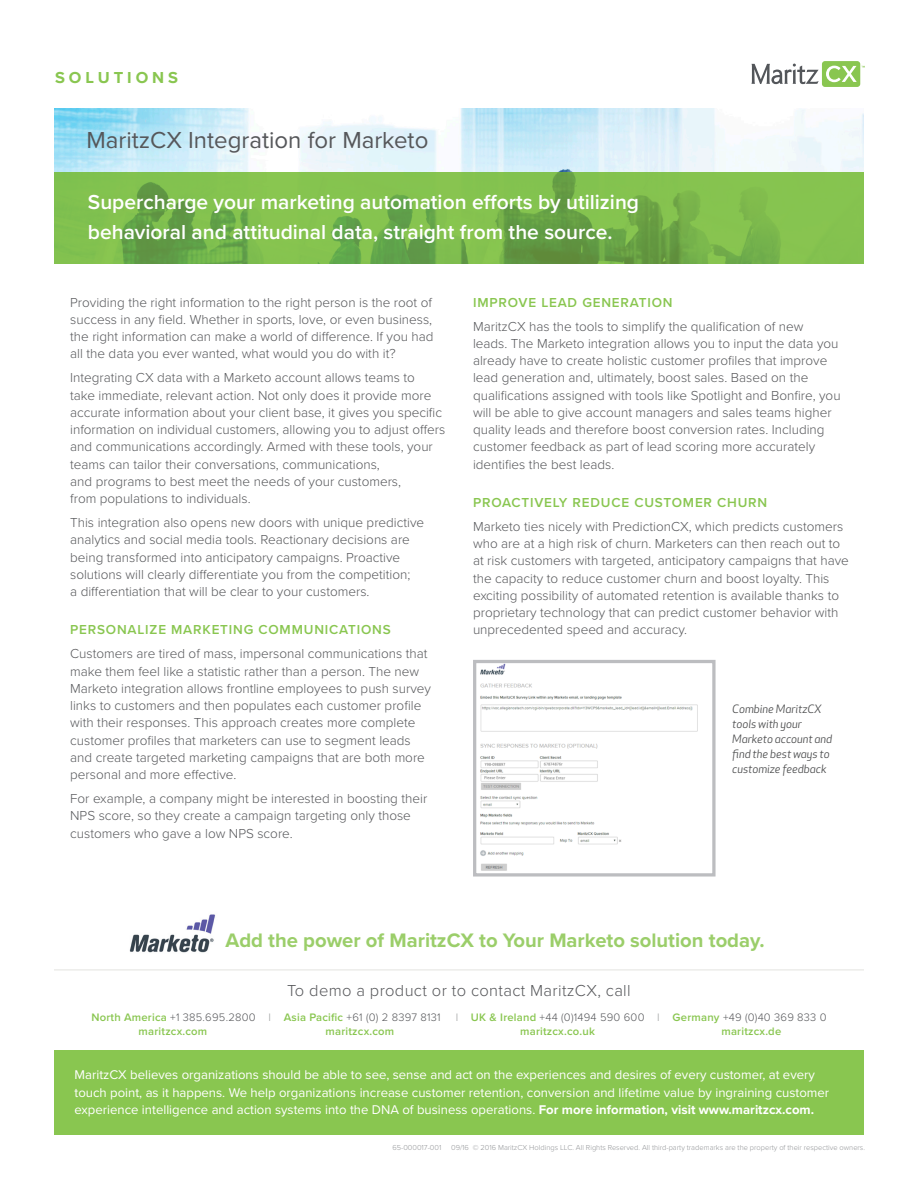
<style>
.page{position:relative;width:918px;height:1188px;background:#fff}
.page>*{position:absolute;margin:0;border:0;box-sizing:border-box;transform-origin:0 0}
.t1{font:24px "Proxima Nova";color:#56575a}
.t2{font:600 21px/30px "Proxima Nova";color:#fff}
.t3{font:700 20.25px "Proxima Nova";color:#9bce6a}
.t4{font:300 16.5px "Proxima Nova";letter-spacing:.02em;color:#56575a}
.t5{font:700 16.5px "Proxima Nova";letter-spacing:.24em;color:#89c650}
.Body{font:300 13.5px/17.2px "Proxima Nova";color:#56575a}
.t6{font:600 13.5px "Proxima Nova";letter-spacing:.06em;color:#89c650}
.Body-2{font:13.2px/17.2px "Proxima Nova";color:#fff}
.t7{font:600 12px "Proxima Nova";letter-spacing:.18em;color:#fff}
.t8{font:300 11.25px "Proxima Nova";letter-spacing:.02em;color:#56575a}
.t9{font:italic 11.25px/15px "Apex New";color:#4b4c4d}
.t10{font:600 11.25px "Proxima Nova";letter-spacing:.02em;color:#89c650}
.t11{font:300 7.5px "Proxima Nova";color:#939598}
.s1{font-weight:600;color:#89c650}
.s2{color:#9d9f9f}
.s3{font-weight:700}
</style>
<div class="page">
<img style="left:54px;top:108px;width:810px;height:64px">
<svg style="left:54px;top:172px;width:810px;height:92px;background:#7ab84c"></svg>
<div style="left:822px;top:61px;width:38px;height:26px;background:#89c650;border-radius:3px"></div>
<svg style="left:751px;top:64px;width:68px;height:20px"></svg>
<svg style="left:826px;top:66px;width:39px;height:16px"></svg>
<div style="left:54px;top:1051px;width:810px;height:84px;background:#89c650"></div>
<hr style="left:54px;top:969px;width:810px;height:2px;background:#ececea">
<img style="left:480px;top:664px;width:218px;height:207px">
<div style="left:473px;top:660px;width:243px;height:217px;border:3px solid #bcbdc0"></div>
<img style="left:129px;top:914px;width:87px;height:39px">
<p class="t5" style="left:55px;top:68px;width:125px">SOLUTIONS</p>
<p class="t1" style="left:86px;top:126px;width:343px">MaritzCX Integration for Marketo</p>
<p class="t2" style="left:88px;top:188px;width:553px">Supercharge your marketing automation efforts by utilizing behavioral and attitudinal data, straight from the source.</p>
<p class="Body" style="left:70px;top:294px;width:365px;text-align:justify">Providing the right information to the right person is the root of success in any field. Whether in sports, love, or even business, the right information can make a world of difference. If you had all the data you ever wanted, what would you do with it?</p>
<p class="Body" style="left:70px;top:369px;width:377px">Integrating CX data with a Marketo account allows teams to<br>take immediate, relevant action. Not only does it provide more accurate information about your client base, it gives you specific information on individual customers, allowing you to adjust offers and communications accordingly. Armed with these tools, your teams can tailor their conversations, communications,<br>and programs to best meet the needs of your customers,<br>from populations to individuals.</p>
<p class="Body" style="left:70px;top:514px;width:356px">This integration also opens new doors with unique predictive analytics and social media tools. Reactionary decisions are being transformed into anticipatory campaigns. Proactive solutions will clearly differentiate you from the competition;<br>a differentiation that will be clear to your customers.</p>
<p class="t6" style="left:70px;top:622px;width:322px">PERSONALIZE MARKETING COMMUNICATIONS</p>
<p class="Body" style="left:70px;top:645px;width:362px">Customers are tired of mass, impersonal communications that make them feel like a statistic rather than a person. The new Marketo integration allows frontline employees to push survey links to customers and then populates each customer profile with their responses. This approach creates more complete customer profiles that marketers can use to segment leads and create targeted marketing campaigns that are both more personal and more effective.</p>
<p class="Body" style="left:70px;top:790px;width:359px">For example, a company might be interested in boosting their<br>NPS score, so they create a campaign targeting only those customers who gave a low NPS score.</p>
<p class="t6" style="left:473px;top:294px;width:201px">IMPROVE LEAD GENERATION</p>
<p class="Body" style="left:473px;top:318px;width:369px">MaritzCX has the tools to simplify the qualification of new leads. The Marketo integration allows you to input the data you already have to create holistic customer profiles that improve lead generation and, ultimately, boost sales. Based on the qualifications assigned with tools like Spotlight and Bonfire, you will be able to give account managers and sales teams higher quality leads and therefore boost conversion rates. Including customer feedback as part of lead scoring more accurately identifies the best leads.</p>
<p class="t6" style="left:473px;top:494px;width:296px">PROACTIVELY REDUCE CUSTOMER CHURN</p>
<p class="Body" style="left:473px;top:518px;width:377px">Marketo ties nicely with PredictionCX, which predicts customers who are at a high risk of churn. Marketers can then reach out to at risk customers with targeted, anticipatory campaigns that have the capacity to reduce customer churn and boost loyalty. This exciting possibility of automated retention is available thanks to proprietary technology that can predict customer behavior with unprecedented speed and accuracy.</p>
<p class="t9" style="left:732px;top:701px;width:102px">Combine MaritzCX tools with your<br>Marketo account and find the best ways to customize feedback</p>
<p class="t3" style="left:226px;top:928px;width:541px">Add the power of MaritzCX to Your Marketo solution today.</p>
<p class="t4" style="left:287px;top:981px;width:345px">To demo a product or to contact MaritzCX, call</p>
<p class="t8" style="left:91px;top:1010px;width:351px"><span class="s1">North America</span> +1 385.695.2800 <span class="s2">I</span> <span class="s1">Asia Pacific</span> +61 (0) 2 8397 8131</p>
<p class="t8" style="left:456px;top:1010px;width:372px"><span class="s2">I</span> <span class="s1">UK &amp; Ireland</span> +44 (0)1494 590 600 <span class="s2">I</span> <span class="s1">Germany</span> +49 (0)40 369 833 0</p>
<p class="t10" style="left:139px;top:1025px;width:70px">maritzcx.com</p>
<p class="t10" style="left:326px;top:1025px;width:70px">maritzcx.com</p>
<p class="t10" style="left:520px;top:1025px;width:76px">maritzcx.co.uk</p>
<p class="t10" style="left:721px;top:1025px;width:61px">maritzcx.de</p>
<p class="Body-2" style="left:75px;top:1067px;width:756px">MaritzCX believes organizations should be able to see, sense and act on the experiences and desires of every customer, at every touch point, as it happens. We help organizations increase customer retention, conversion and lifetime value by ingraining customer experience intelligence and action systems into the DNA of business operations. <span class="s3">For more information, visit www.maritzcx.com.</span></p>
<p class="t7" style="left:685px;top:1107px;width:114px">MARITZCX.COM</p>
<p class="t11" style="left:392px;top:1143px;width:50px">65-000017-001</p>
<p class="t11" style="left:451px;top:1143px;width:415px">09/16 © 2016 MaritzCX Holdings LLC. All Rights Reserved. All third-party trademarks are the property of their respective owners.</p>
</div>
